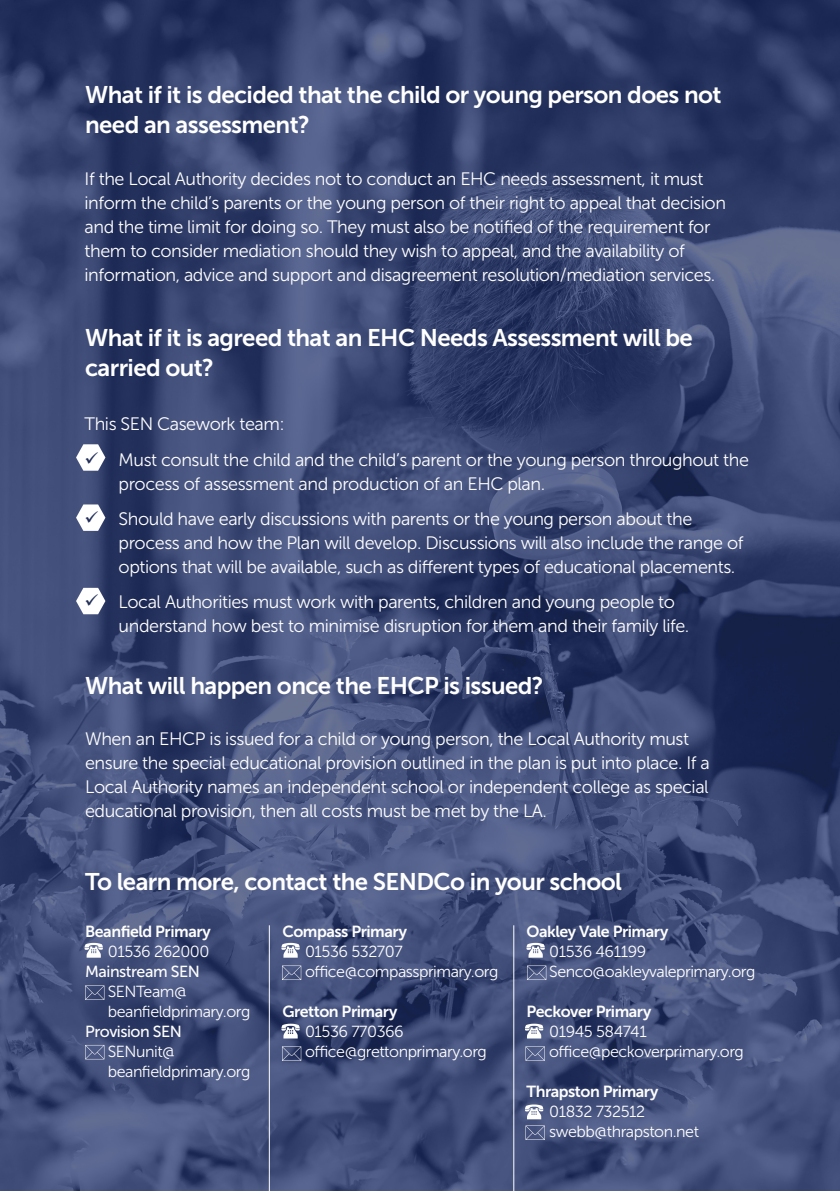
<style>
.page{position:relative;width:840px;height:1191px;background:#fff}
.page>*{position:absolute;margin:0;border:0;box-sizing:border-box;transform-origin:0 0}
.t1{font:24px/30px "Museo Sans 700";letter-spacing:-.025em;color:#fff}
.t2{font:18px/24px "Museo Sans 300";letter-spacing:-.025em;color:#fff}
.t3{font:16px/20px "Museo Sans 300";letter-spacing:-.03em;color:#fff}
.t4{font:16px "Museo Sans 700";letter-spacing:-.03em;color:#fff}
.t5{font:16px "Museo Sans 500";letter-spacing:-.03em;color:#fff}
.s1{color:#212e59}
</style>
<div class="page">
<img style="left:0;top:0;width:839px;height:1191px">
<svg style="left:76px;top:444px;width:29px;height:27px"></svg>
<svg style="left:76px;top:504px;width:29px;height:27px"></svg>
<svg style="left:76px;top:588px;width:29px;height:26px"></svg>
<svg style="left:85px;top:985px;width:19px;height:14px"></svg>
<svg style="left:282px;top:965px;width:19px;height:15px"></svg>
<svg style="left:526px;top:965px;width:20px;height:15px"></svg>
<svg style="left:282px;top:1046px;width:19px;height:14px"></svg>
<svg style="left:525px;top:1046px;width:19px;height:14px"></svg>
<svg style="left:525px;top:1125px;width:19px;height:15px"></svg>
<svg style="left:85px;top:1045px;width:19px;height:14px"></svg>
<svg style="left:84px;top:943px;width:19px;height:14px"></svg>
<svg style="left:281px;top:943px;width:18px;height:14px"></svg>
<svg style="left:526px;top:943px;width:18px;height:14px"></svg>
<svg style="left:281px;top:1023px;width:18px;height:15px"></svg>
<svg style="left:524px;top:1023px;width:19px;height:15px"></svg>
<svg style="left:524px;top:1104px;width:19px;height:15px"></svg>
<hr style="left:269px;top:925px;width:1px;height:266px;background:#fff">
<hr style="left:513px;top:925px;width:1px;height:266px;background:#fff">
<p class="t1" style="left:85px;top:80px;width:637px">What if it is decided that the child or young person does not need an assessment?</p>
<p class="t2" style="left:84px;top:167px;width:642px">If the Local Authority decides not to conduct an EHC needs assessment, it must inform the child’s parents or the young person of their right to appeal that decision and the time limit for doing so. They must also be notified of the requirement for them to consider mediation should they wish to appeal, and the availability of information, advice and support and disagreement resolution/mediation services.</p>
<p class="t1" style="left:85px;top:322px;width:609px">What if it is agreed that an EHC Needs Assessment will be carried out?</p>
<p class="t2" style="left:84px;top:412px;width:202px">This SEN Casework team:</p>
<p class="t2" style="left:118px;top:447px;width:631px;text-indent:-34px"><span class="s1">✓</span> Must consult the child and the child’s parent or the young person throughout the process of assessment and production of an EHC plan.</p>
<p class="t2" style="left:118px;top:507px;width:626px;text-indent:-34px"><span class="s1">✓</span> Should have early discussions with parents or the young person about the process and how the Plan will develop. Discussions will also include the range of options that will be available, such as different types of educational placements.</p>
<p class="t2" style="left:118px;top:590px;width:572px;text-indent:-34px"><span class="s1">✓</span> Local Authorities must work with parents, children and young people to understand how best to minimise disruption for them and their family life.</p>
<p class="t1" style="left:85px;top:671px;width:459px">What will happen once the EHCP is issued?</p>
<p class="t2" style="left:85px;top:727px;width:626px">When an EHCP is issued for a child or young person, the Local Authority must ensure the special educational provision outlined in the plan is put into place. If a Local Authority names an independent school or independent college as special educational provision, then all costs must be met by the LA.</p>
<p class="t1" style="left:85px;top:867px;width:538px">To learn more, contact the SENDCo in your school</p>
<p class="t4" style="left:85px;top:923px;width:127px">Beanfield Primary</p>
<p class="t3" style="left:108px;top:942px;width:103px">01536 262000</p>
<p class="t5" style="left:85px;top:963px;width:116px">Mainstream SEN</p>
<p class="t3" style="left:108px;top:982px;width:144px">SENTeam@ beanfieldprimary.org</p>
<p class="t5" style="left:85px;top:1023px;width:98px">Provision SEN</p>
<p class="t3" style="left:108px;top:1042px;width:144px">SENunit@ beanfieldprimary.org</p>
<p class="t4" style="left:282px;top:923px;width:126px">Compass Primary</p>
<p class="t3" style="left:305px;top:942px;width:99px">01536 532707</p>
<p class="t3" style="left:305px;top:962px;width:195px">office@compassprimary.org</p>
<p class="t4" style="left:282px;top:1003px;width:116px">Gretton Primary</p>
<p class="t3" style="left:305px;top:1022px;width:100px">01536 770366</p>
<p class="t3" style="left:305px;top:1042px;width:183px">office@grettonprimary.org</p>
<p class="t4" style="left:526px;top:923px;width:143px">Oakley Vale Primary</p>
<p class="t3" style="left:549px;top:942px;width:98px">01536 461199</p>
<p class="t3" style="left:549px;top:962px;width:208px">Senco@oakleyvaleprimary.org</p>
<p class="t4" style="left:526px;top:1003px;width:126px">Peckover Primary</p>
<p class="t3" style="left:549px;top:1022px;width:99px">01945 584741</p>
<p class="t3" style="left:549px;top:1042px;width:196px">office@peckoverprimary.org</p>
<p class="t4" style="left:526px;top:1083px;width:133px">Thrapston Primary</p>
<p class="t3" style="left:549px;top:1102px;width:97px">01832 732512</p>
<p class="t3" style="left:549px;top:1122px;width:151px">swebb@thrapston.net</p>
</div>
